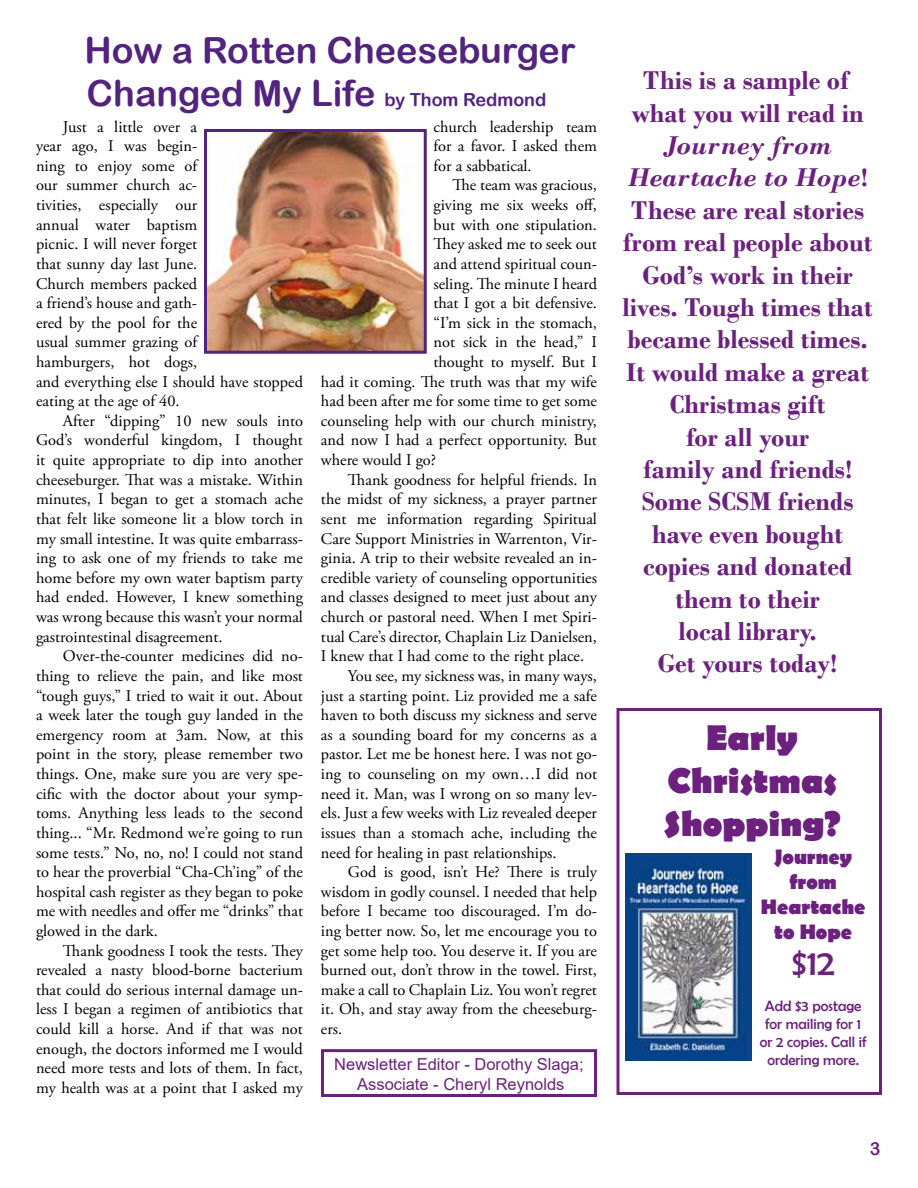
<style>
.page{position:relative;width:918px;height:1188px;background:#fff}
.page>*{position:absolute;margin:0;border:0;box-sizing:border-box;transform-origin:0 0}
.t1{font:36px/43.2px "Arial Rounded MT Bold";color:#52247f}
.t2{font:700 36px/43.2px "Berlin Sans FB";color:#6c217f;text-align:center}
.t3{font:36px "Berlin Sans FB";color:#6c217f}
.t4{font:700 27px/32.4px "Bodoni";color:#6c217f;text-align:center}
.t5{font:700 21px/25.2px "Berlin Sans FB";color:#6c217f;text-align:center}
.t6{font:18px "Arial Rounded MT Bold";color:#6c217f}
.t7{font:16.5px/19.8px "Arial";color:#6c217f;text-align:center}
.t8{font:16.35px/19.6px "Adobe Garamond Pro";color:#000;text-align:justify}
.t9{font:15px/18px "Berlin Sans FB";color:#6c217f;text-align:center}
.s1{font-size:18px}
.s2{font-style:italic}
</style>
<div class="page">
<div style="left:321px;top:1049px;width:276px;height:48px;border:3px solid #6c217f"></div>
<img style="left:208px;top:133px;width:215px;height:217px">
<div style="left:204px;top:129px;width:223px;height:225px;border:3px solid #52247f"></div>
<div style="left:616px;top:708px;width:266px;height:387px;background:#fff;border:3px solid #6c217f"></div>
<img style="left:626px;top:853px;width:126px;height:208px">
<h1 class="t1" style="left:84px;top:28px;width:493px">How a Rotten Cheeseburger<br>Changed My Life <span class="s1">by Thom Redmond</span></h1>
<p class="t8" style="left:36px;top:117px;width:269px;text-align:left;text-indent:27px">Just a little over a<br>year ago, I was begin-<br>ning to enjoy some of<br>our summer church ac-<br>tivities, especially our<br>annual water baptism<br>picnic. I will never forget<br>that sunny day last June.<br>Church members packed<br>a friend’s house and gath-<br>ered by the pool for the<br>usual summer grazing of<br>hamburgers, hot dogs,<br>and everything else I should have stopped eating at the age of 40.</p>
<p class="t8" style="left:36px;top:411px;width:269px;text-indent:27px">After “dipping” 10 new souls into God’s wonderful kingdom, I thought it quite appropriate to dip into another cheeseburger. That was a mistake. Within minutes, I began to get a stomach ache that felt like someone lit a blow torch in my small intestine. It was quite embarrass&shy;ing to ask one of my friends to take me home before my own water baptism party had ended. However, I knew something was wrong because this wasn’t your normal gastrointestinal disagreement.</p>
<p class="t8" style="left:36px;top:647px;width:269px;text-indent:27px">Over-the-counter medicines did no&shy;thing to relieve the pain, and like most “tough guys,” I tried to wait it out. About a week later the tough guy landed in the emergency room at 3am. Now, at this point in the story, please remember two things. One, make sure you are very spe&shy;cific with the doctor about your symp&shy;toms. Anything less leads to the second thing... “Mr. Redmond we’re going to run some tests.” No, no, no! I could not stand to hear the proverbial “Cha-Ch’ing” of the hospital cash register as they began to poke me with needles and offer me “drinks” that glowed in the dark.</p>
<p class="t8" style="left:36px;top:941px;width:269px;text-indent:27px">Thank goodness I took the tests. They revealed a nasty blood-borne bacterium that could do serious internal damage un&shy;less I began a regimen of antibiotics that could kill a horse. And if that was not enough, the doctors informed me I would need more tests and lots of them. In fact, my health was at a point that I asked my</p>
<p class="t8" style="left:434px;top:117px;width:165px">church leadership team for a favor. I asked them for a sabbatical.</p>
<p class="t8" style="left:452px;top:176px;width:146px">The team was gracious,</p>
<p class="t8" style="left:434px;top:196px;width:165px">giving me six weeks off,</p>
<p class="t8" style="left:434px;top:215px;width:165px">but with one stipulation.</p>
<p class="t8" style="left:434px;top:235px;width:165px">They asked me to seek out</p>
<p class="t8" style="left:434px;top:254px;width:165px">and attend spiritual coun-</p>
<p class="t8" style="left:434px;top:274px;width:165px">seling. The minute I heard</p>
<p class="t8" style="left:434px;top:294px;width:165px">that I got a bit defensive.</p>
<p class="t8" style="left:434px;top:313px;width:165px">“I’m sick in the stomach,</p>
<p class="t8" style="left:434px;top:333px;width:165px">not sick in the head,” I</p>
<p class="t8" style="left:434px;top:353px;width:165px">thought to myself. But I</p>
<p class="t8" style="left:321px;top:372px;width:277px">had it coming. The truth was that my wife</p>
<p class="t8" style="left:321px;top:392px;width:278px">had been after me for some time to get some</p>
<p class="t8" style="left:321px;top:411px;width:278px">counseling help with our church ministry,</p>
<p class="t8" style="left:321px;top:431px;width:278px">and now I had a perfect opportunity. But</p>
<p class="t8" style="left:321px;top:451px;width:117px">where would I go?</p>
<p class="t8" style="left:348px;top:470px;width:251px">Thank goodness for helpful friends. In</p>
<p class="t8" style="left:321px;top:490px;width:278px">the midst of my sickness, a prayer partner</p>
<p class="t8" style="left:321px;top:510px;width:278px">sent me information regarding Spiritual</p>
<p class="t8" style="left:321px;top:529px;width:277px">Care Support Ministries in Warrenton, Vir-</p>
<p class="t8" style="left:321px;top:549px;width:277px">ginia. A trip to their website revealed an in-</p>
<p class="t8" style="left:321px;top:568px;width:278px">credible variety of counseling opportunities</p>
<p class="t8" style="left:321px;top:588px;width:278px">and classes designed to meet just about any</p>
<p class="t8" style="left:321px;top:608px;width:277px">church or pastoral need. When I met Spiri-</p>
<p class="t8" style="left:321px;top:627px;width:277px">tual Care’s director, Chaplain Liz Danielsen,</p>
<p class="t8" style="left:321px;top:647px;width:265px">I knew that I had come to the right place.</p>
<p class="t8" style="left:348px;top:667px;width:250px">You see, my sickness was, in many ways,</p>
<p class="t8" style="left:321px;top:686px;width:278px">just a starting point. Liz provided me a safe</p>
<p class="t8" style="left:321px;top:706px;width:278px">haven to both discuss my sickness and serve</p>
<p class="t8" style="left:321px;top:725px;width:277px">as a sounding board for my concerns as a</p>
<p class="t8" style="left:321px;top:745px;width:277px">pastor. Let me be honest here. I was not go-</p>
<p class="t8" style="left:321px;top:765px;width:278px">ing to counseling on my own…I did not</p>
<p class="t8" style="left:321px;top:784px;width:278px">need it. Man, was I wrong on so many lev-</p>
<p class="t8" style="left:321px;top:804px;width:277px">els. Just a few weeks with Liz revealed deeper</p>
<p class="t8" style="left:321px;top:823px;width:277px">issues than a stomach ache, including the</p>
<p class="t8" style="left:321px;top:843px;width:237px">need for healing in past relationships.</p>
<p class="t8" style="left:348px;top:863px;width:250px">God is good, isn’t He? There is truly</p>
<p class="t8" style="left:321px;top:882px;width:278px">wisdom in godly counsel. I needed that help</p>
<p class="t8" style="left:321px;top:902px;width:278px">before I became too discouraged. I’m do-</p>
<p class="t8" style="left:321px;top:922px;width:277px">ing better now. So, let me encourage you to</p>
<p class="t8" style="left:321px;top:941px;width:277px">get some help too. You deserve it. If you are</p>
<p class="t8" style="left:321px;top:961px;width:278px">burned out, don’t throw in the towel. First,</p>
<p class="t8" style="left:321px;top:980px;width:277px">make a call to Chaplain Liz. You won’t regret</p>
<p class="t8" style="left:321px;top:1000px;width:277px">it. Oh, and stay away from the cheeseburg-</p>
<p class="t8" style="left:321px;top:1020px;width:23px">ers.</p>
<p class="t7" style="left:334px;top:1055px;width:251px">Newsletter Editor - Dorothy Slaga;<br>Associate - Cheryl Reynolds</p>
<h2 class="t4" style="left:632px;top:64px;width:234px">This is a sample of what you will read in</h2>
<p class="t4" style="left:623px;top:129px;width:252px"><span class="s2">Journey from<br>Heartache to Hope</span>!<br>These are real stories from real people about<br>God’s work in their lives. Tough times that became blessed times.<br>It would make a great<br>Christmas gift<br>for all your<br>family and friends!<br>Some SCSM friends have even bought copies and donated them to their<br>local library.<br>Get yours today!</p>
<h1 class="t2" style="left:664px;top:718px;width:178px">Early<br>Christmas<br>Shopping?</h1>
<p class="t5" style="left:761px;top:845px;width:106px">Journey from<br>Heartache to Hope</p>
<h1 class="t3" style="left:792px;top:943px;width:45px">$12</h1>
<p class="t9" style="left:760px;top:997px;width:108px">Add $3 postage for mailing for 1 or 2 copies. Call if ordering more.</p>
<p class="t6" style="left:870px;top:1138px;width:12px">3</p>
</div>
